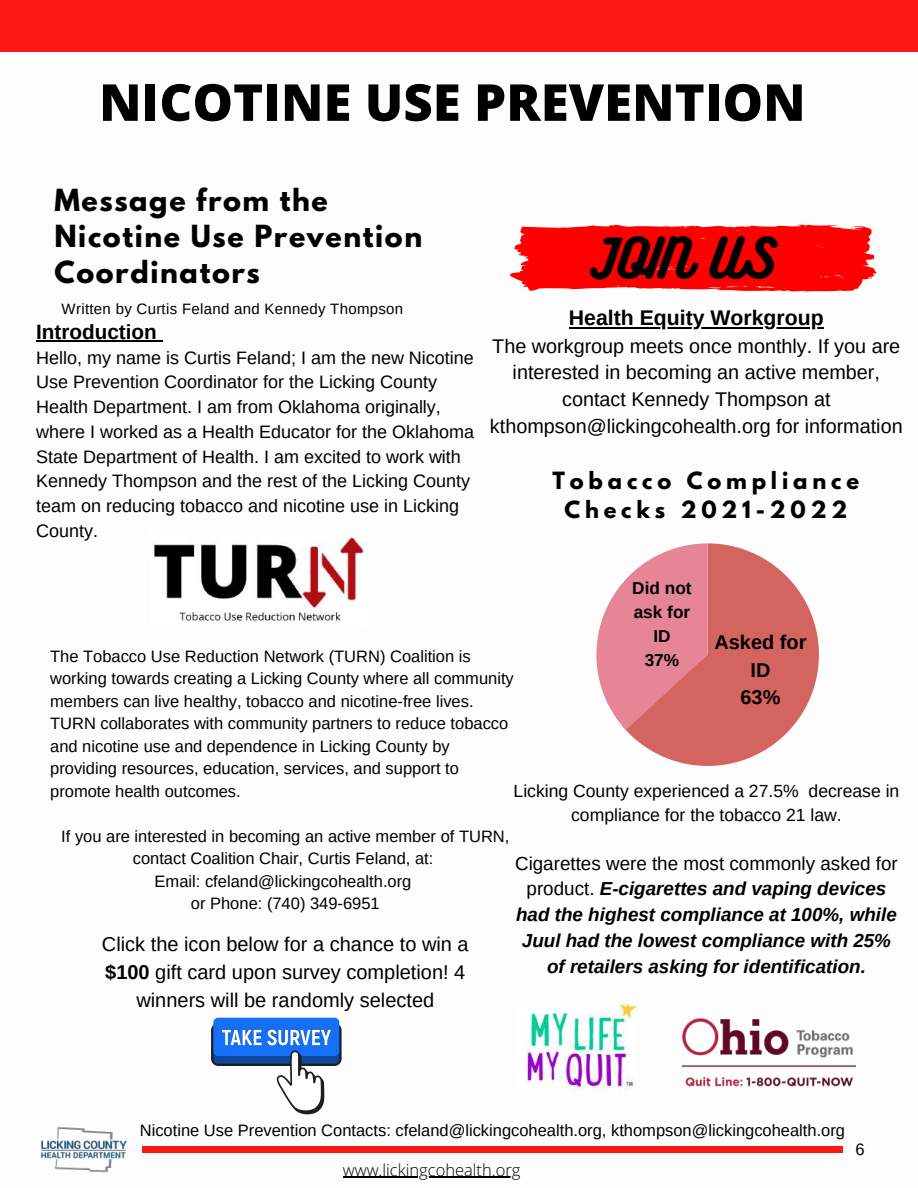
<style>
.page{position:relative;width:918px;height:1188px;background:#fff}
.page>*{position:absolute;margin:0;border:0;box-sizing:border-box;transform-origin:0 0}
.t1{font:800 51px "Open Sans";color:#000}
.t2{font:49.5px "Bukhari Script";color:#000}
.t3{font:700 27px/36px "League Spartan";letter-spacing:.06em;color:#000}
.t4{font:700 21.3px "Arimo";color:#000}
.t5{font:700 21px/29px "League Spartan";letter-spacing:.23em;color:#000;text-align:center}
.t6{font:700 20.7px "Arimo";color:#000}
.t7{font:19.95px/28px "Arimo";color:#000;text-align:center}
.t8{font:700 19.95px/27.6px "Arimo";color:#000;text-align:center}
.t9{font:19.8px/26.8px "Arimo";color:#000;text-align:center}
.t10{font:italic 700 18.75px/26px "Arimo";color:#000;text-align:center}
.t11{font:18px/24.8px "Arimo";color:#000}
.t12{font:17.55px/24px "Arimo";color:#000;text-align:center}
.t13{font:700 17.25px/24px "Arimo";color:#000;text-align:center}
.t14{font:16.5px/22.5px "Arimo";color:#000}
.t15{font:300 16.5px "Open Sans";color:#000}
.t16{font:15px "Arimo";letter-spacing:.02em;color:#000}
.s1{font-weight:400;font-style:normal}
.s2{font-weight:700}
</style>
<div class="page">
<div style="left:142px;top:1146px;width:701px;height:7px;background:#ff1616"></div>
<div style="left:0;top:0;width:918px;height:51px;background:#ff1616"></div>
<img style="left:40px;top:1126px;width:87px;height:47px">
<img style="left:682px;top:1018px;width:174px;height:69px">
<img style="left:525px;top:1002px;width:112px;height:91px">
<svg style="left:211px;top:1023px;width:131px;height:43px"></svg>
<div style="left:213px;top:1025px;width:126px;height:39px;background:#0e489e;border-radius:5px"></div>
<div style="left:213px;top:1018px;width:126px;height:38px;background:#1670f7;border-radius:5px"></div>
<svg style="left:276px;top:1051px;width:49px;height:63px"></svg>
<svg style="left:222px;top:1029px;width:109px;height:16px"></svg>
<svg style="left:626px;top:543px;width:193px;height:223px;fill:#d46460"></svg>
<svg style="left:596px;top:543px;width:113px;height:187px"></svg>
<svg style="left:510px;top:224px;width:367px;height:68px;background:#fd1f1f"></svg>
<hr style="left:343px;top:1177px;width:177px;height:1px;background:#000">
<hr style="left:569px;top:327px;width:255px;height:2px;background:#000">
<hr style="left:36px;top:340px;width:121px;height:1px;background:#000">
<img style="left:153px;top:536px;width:211px;height:87px">
<h1 class="t1" style="left:99px;top:66px;width:708px">NICOTINE USE PREVENTION</h1>
<h3 class="t3" style="left:54px;top:185px;width:369px">Message from the<br>Nicotine Use Prevention<br>Coordinators</h3>
<p class="t16" style="left:62px;top:300px;width:343px">Written by Curtis Feland and Kennedy Thompson</p>
<p class="t6" style="left:36px;top:320px;width:122px">Introduction</p>
<p class="t11" style="left:36px;top:345px;width:439px">Hello, my name is Curtis Feland; I am the new Nicotine Use Prevention Coordinator for the Licking County Health Department. I am from Oklahoma originally, where I worked as a Health Educator for the Oklahoma State Department of Health. I am excited to work with Kennedy Thompson and the rest of the Licking County team on reducing tobacco and nicotine use in Licking County.</p>
<h2 class="t2" style="left:591px;top:226px;width:187px">JOIN US</h2>
<p class="t4" style="left:569px;top:306px;width:256px">Health Equity Workgroup</p>
<p class="t9" style="left:490px;top:332px;width:414px">The workgroup meets once monthly. If you are interested in becoming an active member, contact Kennedy Thompson at kthompson@lickingcohealth.org for information</p>
<p class="t5" style="left:553px;top:468px;width:308px">Tobacco Compliance<br>Checks 2021-2022</p>
<p class="t13" style="left:632px;top:576px;width:61px">Did not ask for<br>ID<br>37%</p>
<p class="t8" style="left:714px;top:629px;width:93px">Asked for<br>ID<br>63%</p>
<p class="t14" style="left:50px;top:645px;width:465px">The Tobacco Use Reduction Network (TURN) Coalition is working towards creating a Licking County where all community members can live healthy, tobacco and nicotine-free lives.<br>TURN collaborates with community partners to reduce tobacco and nicotine use and dependence in Licking County by providing resources, education, services, and support to promote health outcomes.</p>
<p class="t14" style="left:61px;top:825px;width:450px;text-align:center">If you are interested in becoming an active member of TURN, contact Coalition Chair, Curtis Feland, at:<br>Email: cfeland@lickingcohealth.org<br>or Phone: (740) 349-6951</p>
<p class="t12" style="left:514px;top:779px;width:387px">Licking County experienced a 27.5% decrease in compliance for the tobacco 21 law.</p>
<p class="t10" style="left:515px;top:850px;width:384px"><span class="s1">Cigarettes were the most commonly asked for product.</span> E-cigarettes and vaping devices had the highest compliance at 100%, while Juul had the lowest compliance with 25% of retailers asking for identification.</p>
<p class="t7" style="left:102px;top:930px;width:368px">Click the icon below for a chance to win a <span class="s2">$100</span> gift card upon survey completion! 4 winners will be randomly selected</p>
<p class="t14" style="left:140px;top:1119px;width:707px">Nicotine Use Prevention Contacts: cfeland@lickingcohealth.org, kthompson@lickingcohealth.org</p>
<p class="t15" style="left:343px;top:1158px;width:179px">www.lickingcohealth.org</p>
<p class="t14" style="left:856px;top:1138px;width:11px">6</p>
</div>
